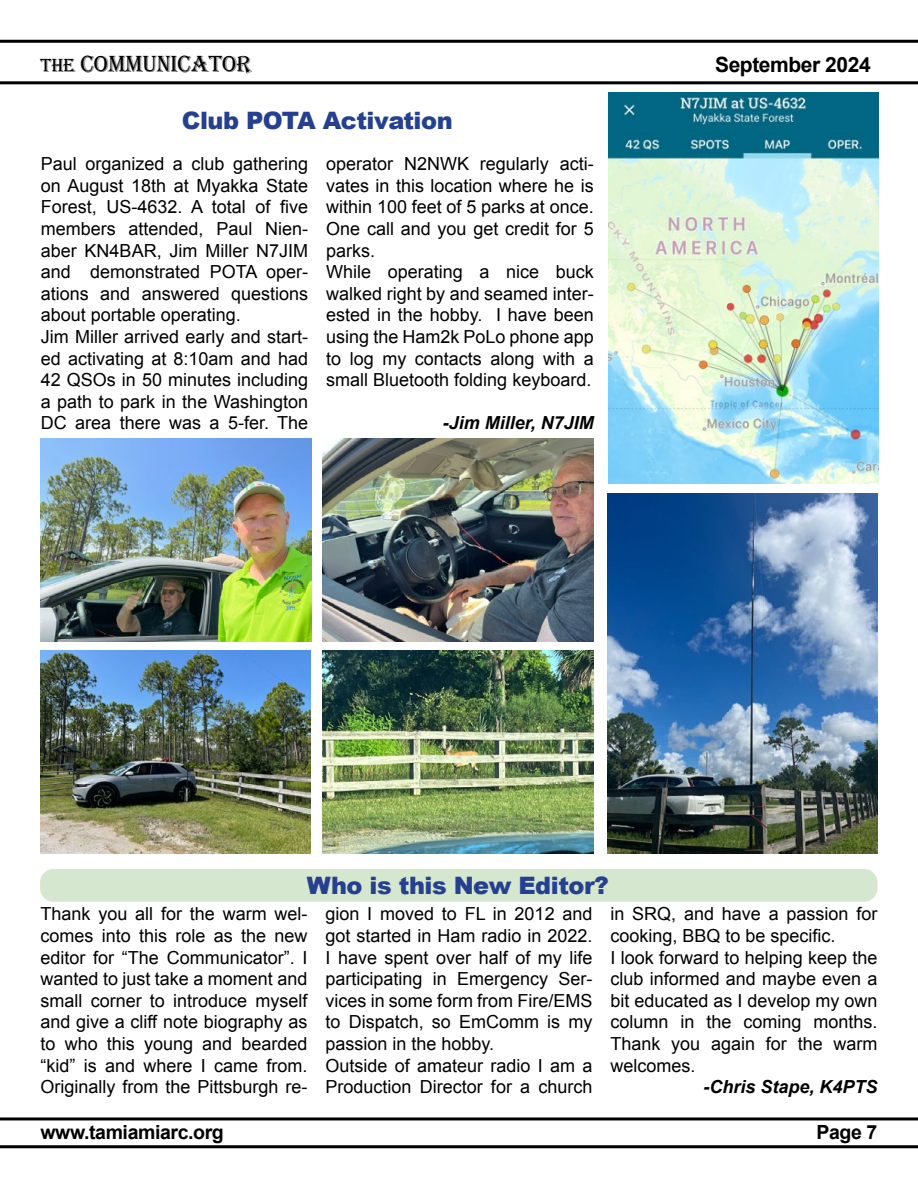
<style>
.page{position:relative;width:918px;height:1188px;background:#fff}
.page>*{position:absolute;margin:0;border:0;box-sizing:border-box;transform-origin:0 0}
.t1{font:900 24px "Arial";letter-spacing:-.02em;color:#25408f}
.t2{font:24px "Algerian";letter-spacing:-.02em;color:#000}
.t3{font:700 21px "Arial";letter-spacing:-.02em;color:#000}
.t4{font:700 19.5px "Arial";letter-spacing:-.02em;color:#000}
.t5{font:18px/21.6px "Arial";color:#000}
.t6{font:italic 700 18px "Arial";color:#000}
.s1{font-size:19.5px}
</style>
<div class="page">
<hr style="left:0;top:81px;width:918px;height:3px;background:#000">
<hr style="left:0;top:40px;width:918px;height:3px;background:#000">
<hr style="left:0;top:1145px;width:918px;height:3px;background:#000">
<hr style="left:0;top:1117px;width:918px;height:3px;background:#000">
<div style="left:40px;top:869px;width:838px;height:33px;background:#d5e7ce;border-radius:14px"></div>
<img style="left:609px;top:93px;width:270px;height:391px">
<img style="left:40px;top:439px;width:271px;height:203px">
<img style="left:323px;top:439px;width:270px;height:203px">
<img style="left:40px;top:650px;width:271px;height:203px">
<img style="left:323px;top:650px;width:270px;height:203px">
<img style="left:608px;top:493px;width:270px;height:360px">
<h1 class="t2" style="left:40px;top:51px;width:213px"><span class="s1">THE</span> COMMUNICATOR</h1>
<h1 class="t1" style="left:182px;top:103px;width:272px">Club POTA Activation</h1>
<p class="t5" style="left:41px;top:153px;width:269px">Paul organized a club gathering on August 18th at Myakka State<br>Forest, US-4632. A total of five members attended, Paul Nien&shy;aber KN4BAR, Jim Miller N7JIM and demonstrated POTA oper&shy;ations and answered questions about portable operating.<br>Jim Miller arrived early and start&shy;ed activating at 8:10am and had<br>42 QSOs in 50 minutes including a path to park in the Washington<br>DC area there was a 5-fer. The</p>
<p class="t5" style="left:326px;top:153px;width:269px">operator N2NWK regularly acti&shy;vates in this location where he is within 100 feet of 5 parks at once.<br>One call and you get credit for 5 parks.<br>While operating a nice buck walked right by and seamed inter&shy;ested in the hobby. I have been using the Ham2k PoLo phone app to log my contacts along with a small Bluetooth folding keyboard.</p>
<p class="t6" style="left:443px;top:411px;width:153px">-Jim Miller, N7JIM</p>
<p class="t3" style="left:715px;top:51px;width:157px">September 2024</p>
<h1 class="t1" style="left:307px;top:868px;width:304px">Who is this New Editor?</h1>
<p class="t5" style="left:40px;top:903px;width:269px;text-align:justify">Thank you all for the warm wel&shy;comes into this role as the new editor for “The Communicator”. I wanted to just take a moment and small corner to introduce myself and give a cliff note biography as to who this young and bearded “kid” is and where I came from.<br>Originally from the Pittsburgh re-</p>
<p class="t5" style="left:325px;top:903px;width:269px">gion I moved to FL in 2012 and got started in Ham radio in 2022.<br>I have spent over half of my life participating in Emergency Ser&shy;vices in some form from Fire/EMS to Dispatch, so EmComm is my passion in the hobby.<br>Outside of amateur radio I am a<br>Production Director for a church</p>
<p class="t5" style="left:610px;top:903px;width:268px">in SRQ, and have a passion for cooking, BBQ to be specific.<br>I look forward to helping keep the club informed and maybe even a bit educated as I develop my own column in the coming months.<br>Thank you again for the warm welcomes.</p>
<p class="t6" style="left:703px;top:1075px;width:176px">-Chris Stape, K4PTS</p>
<p class="t4" style="left:40px;top:1120px;width:185px">www.tamiamiarc.org</p>
<p class="t4" style="left:817px;top:1120px;width:62px">Page 7</p>
</div>
